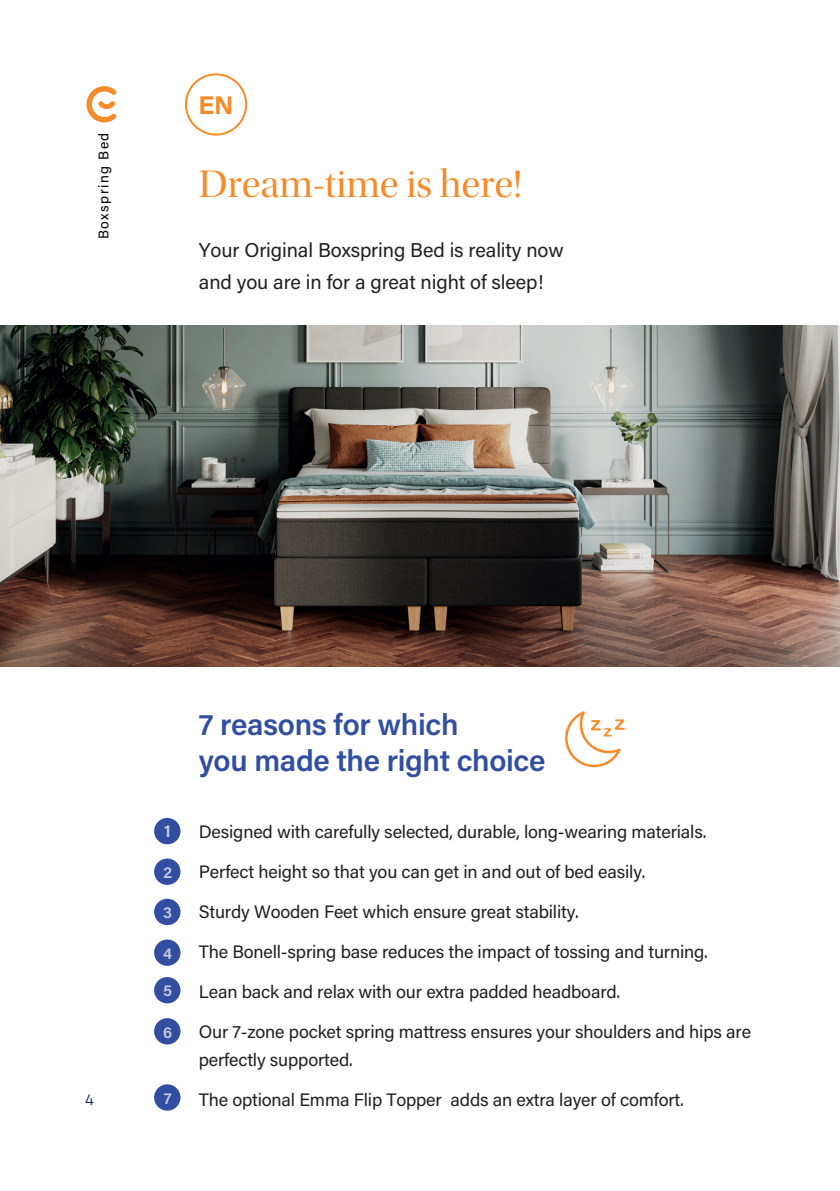
<style>
.page{position:relative;width:840px;height:1191px;background:#fff}
.page>*{position:absolute;margin:0;border:0;box-sizing:border-box;transform-origin:0 0}
.t1{font:40px "Utopia Std Disp";color:#f68b29}
.t2{font:600 30px/36px "Acumin Pro";letter-spacing:-.01em;color:#324ea1}
.t3{font:700 25.6px "Acumin Pro";color:#f68b29}
.t4{font:20px/32px "Acumin Pro";letter-spacing:-.005em;color:#231f20}
.t5{font:18px/28px "Acumin Pro";letter-spacing:-.01em;color:#231f20}
.t6{font:600 17.6px "Acumin Pro";color:#cbcee1}
.t7{font:600 16px "Acumin Pro";color:#cbcee1}
.t8{font:16px "Cera Pro Emma";color:#1d2d5d}
.t9{font:14px "Acumin Pro";letter-spacing:.1em;color:#000}
</style>
<div class="page">
<img style="left:0;top:326px;width:839px;height:341px">
<svg style="left:86px;top:86px;width:30px;height:36px"></svg>
<div style="left:154px;top:818px;width:26px;height:26px;background:#324ea1;border-radius:50%"></div>
<div style="left:154px;top:858px;width:26px;height:27px;background:#324ea1;border-radius:50%"></div>
<div style="left:154px;top:898px;width:26px;height:27px;background:#324ea1;border-radius:50%"></div>
<div style="left:154px;top:939px;width:26px;height:26px;background:#324ea1;border-radius:50%"></div>
<div style="left:154px;top:977px;width:26px;height:26px;background:#324ea1;border-radius:50%"></div>
<div style="left:154px;top:1018px;width:26px;height:26px;background:#324ea1;border-radius:50%"></div>
<div style="left:154px;top:1084px;width:26px;height:26px;background:#324ea1;border-radius:50%"></div>
<div style="left:185px;top:73px;width:62px;height:63px;border:2px solid #f68b29;border-radius:50%"></div>
<svg style="left:565px;top:711px;width:59px;height:56px"></svg>
<p class="t9" style="left:94px;top:239px;width:108px;rotate:-90deg">Boxspring Bed</p>
<h3 class="t3" style="left:198px;top:87px;width:37px">EN</h3>
<h1 class="t1" style="left:199px;top:163px;width:325px">Dream-time is here!</h1>
<p class="t4" style="left:199px;top:233px;width:366px">Your Original Boxspring Bed is reality now and you are in for a great night of sleep!</p>
<p class="t8" style="left:85px;top:1089px;width:10px">4</p>
<p class="t6" style="left:164px;top:819px;width:8px">1</p>
<p class="t7" style="left:163px;top:861px;width:10px">2</p>
<p class="t7" style="left:163px;top:901px;width:10px">3</p>
<p class="t7" style="left:163px;top:942px;width:10px">4</p>
<p class="t7" style="left:163px;top:979px;width:10px">5</p>
<p class="t7" style="left:163px;top:1020px;width:11px">6</p>
<p class="t7" style="left:164px;top:1087px;width:9px">7</p>
<h2 class="t2" style="left:199px;top:705px;width:348px">7 reasons for which<br>you made the right choice</h2>
<p class="t5" style="left:199px;top:816px;width:508px">Designed with carefully selected, durable, long-wearing materials.</p>
<p class="t5" style="left:199px;top:856px;width:448px">Perfect height so that you can get in and out of bed easily.</p>
<p class="t5" style="left:199px;top:896px;width:381px">Sturdy Wooden Feet which ensure great stability.</p>
<p class="t5" style="left:199px;top:936px;width:510px">The Bonell-spring base reduces the impact of tossing and turning.</p>
<p class="t5" style="left:199px;top:976px;width:422px">Lean back and relax with our extra padded headboard.</p>
<p class="t5" style="left:199px;top:1016px;width:553px">Our 7-zone pocket spring mattress ensures your shoulders and hips are perfectly supported.</p>
<p class="t5" style="left:199px;top:1084px;width:486px">The optional Emma Flip Topper adds an extra layer of comfort.</p>
</div>
